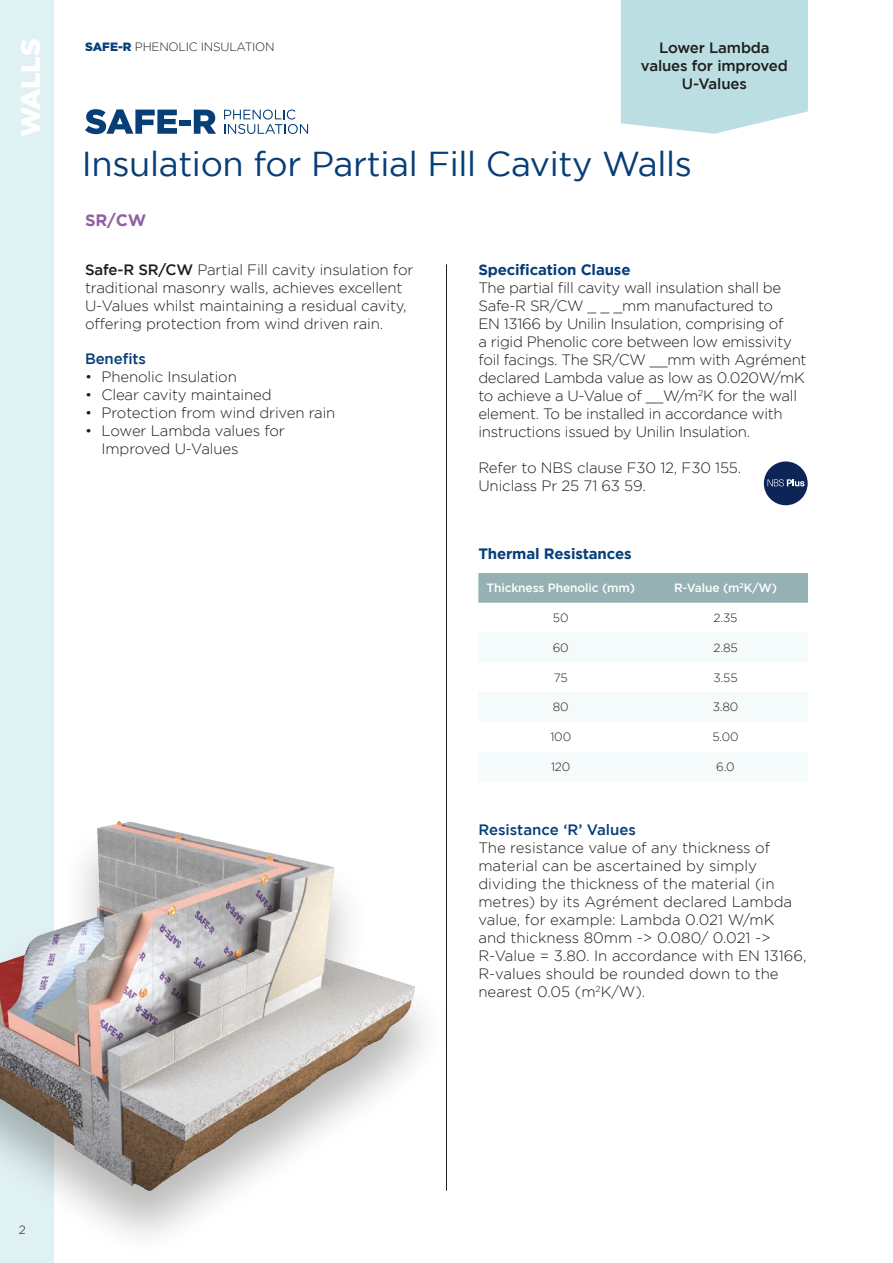
<style>
.page{position:relative;width:893px;height:1263px;background:#fff}
.page>*{position:absolute;margin:0;border:0;box-sizing:border-box;transform-origin:0 0}
.t1{font:34.5px "Gotham";letter-spacing:-.01em;color:#063e78}
.t2{font:900 27px "Gotham";letter-spacing:-.02em;color:#fff}
.t3{font:700 16.5px "Gotham";color:#9160a4}
.t4{font:300 15px/18px "Gotham";letter-spacing:-.01em;color:#1d1d1b}
.t5{font:700 15px "Gotham";letter-spacing:-.01em;color:#063e78}
.t6{font:500 15px/18px "Gotham";letter-spacing:-.01em;color:#1d1d1b;text-align:center}
.t7{font:500 15px "Gotham";color:#063e78}
.t8{font:300 12px "Gotham";letter-spacing:-.02em;color:#1d1d1b}
.t9{font:500 12px "Gotham";letter-spacing:-.01em;color:#fff}
.s1{font-weight:900;color:#063e78}
.s2{font-weight:500}
</style>
<div class="page">
<div style="left:0;top:0;width:54px;height:1263px;background:#e0f1f3"></div>
<div style="left:764px;top:461px;width:44px;height:44px;background:#0d2456;border-radius:50%"></div>
<svg style="left:768px;top:479px;width:36px;height:7px"></svg>
<div style="left:478px;top:573px;width:330px;height:30px;background:#95b1b4"></div>
<div style="left:621px;top:0;width:187px;height:134px;background:#bbdee2"></div>
<div style="left:0;top:819px;width:450px;height:440px;background:#1d1d1b;opacity:.3"></div>
<img style="left:0;top:821px;width:415px;height:370px">
<hr style="left:446px;top:264px;width:1px;height:927px;background:#1d1d1b">
<svg style="left:85px;top:109px;width:92px;height:25px"></svg>
<div style="left:179px;top:120px;width:12px;height:6px;background:#063e78"></div>
<svg style="left:194px;top:110px;width:22px;height:24px"></svg>
<svg style="left:224px;top:110px;width:84px;height:24px"></svg>
<h2 class="t2" style="left:15px;top:137px;width:99px;rotate:-90deg">WALLS</h2>
<p class="t8" style="left:85px;top:40px;width:191px"><span class="s1">SAFE-R</span> PHENOLIC INSULATION</p>
<p class="t6" style="left:641px;top:39px;width:148px">Lower Lambda values for improved<br>U-Values</p>
<p class="t1" style="left:82px;top:144px;width:612px">Insulation for Partial Fill Cavity Walls</p>
<p class="t3" style="left:85px;top:210px;width:63px">SR/CW</p>
<p class="t4" style="left:85px;top:261px;width:330px"><span class="s2">Safe-R SR/CW</span> Partial Fill cavity insulation for traditional masonry walls, achieves excellent U-Values whilst maintaining a residual cavity, offering protection from wind driven rain.</p>
<p class="t7" style="left:85px;top:350px;width:62px">Benefits</p>
<p class="t4" style="left:85px;top:368px;width:153px">• Phenolic Insulation</p>
<p class="t4" style="left:85px;top:386px;width:188px">• Clear cavity maintained</p>
<p class="t4" style="left:85px;top:404px;width:252px">• Protection from wind driven rain</p>
<p class="t4" style="left:102px;top:422px;width:185px;text-indent:-16px">• Lower Lambda values for<br>Improved U-Values</p>
<p class="t5" style="left:478px;top:261px;width:154px">Specification Clause</p>
<p class="t4" style="left:478px;top:279px;width:330px">The partial fill cavity wall insulation shall be Safe-R SR/CW _ _ _mm manufactured to<br>EN 13166 by Unilin Insulation, comprising of<br>a rigid Phenolic core between low emissivity foil facings. The SR/CW __mm with Agrément declared Lambda value as low as 0.020W/mK to achieve a U-Value of __W/m<sup>2</sup>K for the wall element. To be installed in accordance with instructions issued by Unilin Insulation.</p>
<p class="t4" style="left:478px;top:459px;width:264px">Refer to NBS clause F30 12, F30 155.</p>
<p class="t4" style="left:478px;top:477px;width:169px">Uniclass Pr 25 71 63 59.</p>
<p class="t5" style="left:478px;top:545px;width:155px">Thermal Resistances</p>
<p class="t9" style="left:486px;top:581px;width:150px">Thickness Phenolic (mm)</p>
<p class="t9" style="left:674px;top:581px;width:104px">R-Value (m<sup>2</sup>K/W)</p>
<p class="t8" style="left:553px;top:611px;width:17px">50</p>
<p class="t8" style="left:713px;top:611px;width:25px">2.35</p>
<p class="t8" style="left:553px;top:641px;width:18px">60</p>
<p class="t8" style="left:713px;top:641px;width:26px">2.85</p>
<p class="t8" style="left:554px;top:671px;width:15px">75</p>
<p class="t8" style="left:713px;top:671px;width:26px">3.55</p>
<p class="t8" style="left:553px;top:701px;width:17px">80</p>
<p class="t8" style="left:713px;top:701px;width:27px">3.80</p>
<p class="t8" style="left:550px;top:730px;width:22px">100</p>
<p class="t8" style="left:712px;top:730px;width:28px">5.00</p>
<p class="t8" style="left:551px;top:760px;width:21px">120</p>
<p class="t8" style="left:716px;top:760px;width:20px">6.0</p>
<p class="t7" style="left:478px;top:821px;width:159px">Resistance ‘R’ Values</p>
<p class="t4" style="left:478px;top:838px;width:330px">The resistance value of any thickness of material can be ascertained by simply dividing the thickness of the material (in metres) by its Agrément declared Lambda value, for example: Lambda 0.021 W/mK<br>and thickness 80mm -&gt; 0.080/ 0.021 -&gt; R-Value = 3.80. In accordance with EN 13166, R-values should be rounded down to the nearest 0.05 (m<sup>2</sup>K/W).</p>
<p class="t8" style="left:19px;top:1223px;width:9px">2</p>
</div>
